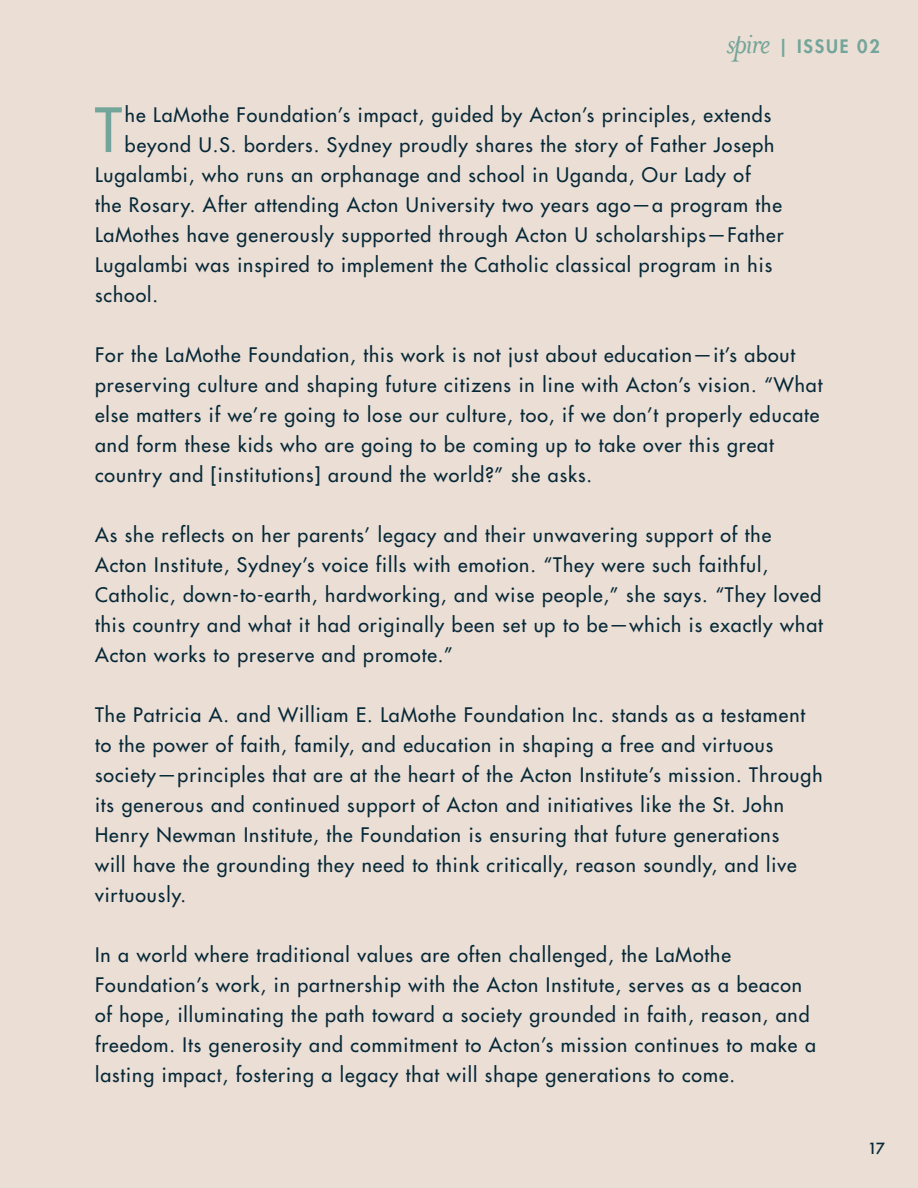
<style>
.page{position:relative;width:918px;height:1188px;background:#ebded5}
.page>*{position:absolute;margin:0;border:0;box-sizing:border-box;transform-origin:0 0}
.t1{font:500 59.25px "Futura Std";color:#74a59a}
.t2{font:italic 34.5px "Mrs Eaves OT";letter-spacing:-.04em;color:#74a59a}
.t3{font:500 19.5px/30px "Futura Std";letter-spacing:.05em;color:#062837}
.t4{font:800 18px "Futura Std";letter-spacing:.1em;color:#74a59a}
.t5{font:500 15px "Futura";color:#062837}
</style>
<div class="page">
<p class="t2" style="left:727px;top:24px;width:45px">spire</p>
<p class="t4" style="left:779px;top:35px;width:103px">| ISSUE 02</p>
<p class="t1" style="left:95px;top:93px;width:29px">T</p>
<p class="t3" style="left:125px;top:100px;width:648px">he LaMothe Foundation’s impact, guided by Acton’s principles, extends</p>
<p class="t3" style="left:125px;top:130px;width:651px">beyond U.S. borders. Sydney proudly shares the story of Father Joseph</p>
<p class="t3" style="left:95px;top:160px;width:657px">Lugalambi, who runs an orphanage and school in Uganda, Our Lady of</p>
<p class="t3" style="left:95px;top:190px;width:688px">the Rosary. After attending Acton University two years ago—a program the</p>
<p class="t3" style="left:95px;top:220px;width:690px">LaMothes have generously supported through Acton U scholarships—Father</p>
<p class="t3" style="left:95px;top:250px;width:679px">Lugalambi was inspired to implement the Catholic classical program in his</p>
<p class="t3" style="left:95px;top:280px;width:65px">school.</p>
<p class="t3" style="left:95px;top:340px;width:729px">For the LaMothe Foundation, this work is not just about education—it’s about preserving culture and shaping future citizens in line with Acton’s vision. “What else matters if we’re going to lose our culture, too, if we don’t properly educate and form these kids who are going to be coming up to take over this great country and [institutions] around the world?” she asks.</p>
<p class="t3" style="left:95px;top:520px;width:729px">As she reflects on her parents’ legacy and their unwavering support of the Acton Institute, Sydney’s voice fills with emotion. “They were such faithful, Catholic, down-to-earth, hardworking, and wise people,” she says. “They loved this country and what it had originally been set up to be—which is exactly what Acton works to preserve and promote.”</p>
<p class="t3" style="left:95px;top:700px;width:729px">The Patricia A. and William E. LaMothe Foundation Inc. stands as a testament to the power of faith, family, and education in shaping a free and virtuous society—principles that are at the heart of the Acton Institute’s mission. Through its generous and continued support of Acton and initiatives like the St. John Henry Newman Institute, the Foundation is ensuring that future generations<br>will have the grounding they need to think critically, reason soundly, and live virtuously.</p>
<p class="t3" style="left:95px;top:940px;width:722px">In a world where traditional values are often challenged, the LaMothe Foundation’s work, in partnership with the Acton Institute, serves as a beacon of hope, illuminating the path toward a society grounded in faith, reason, and freedom. Its generosity and commitment to Acton’s mission continues to make a lasting impact, fostering a legacy that will shape generations to come.</p>
<p class="t5" style="left:868px;top:1138px;width:19px">17</p>
</div>
